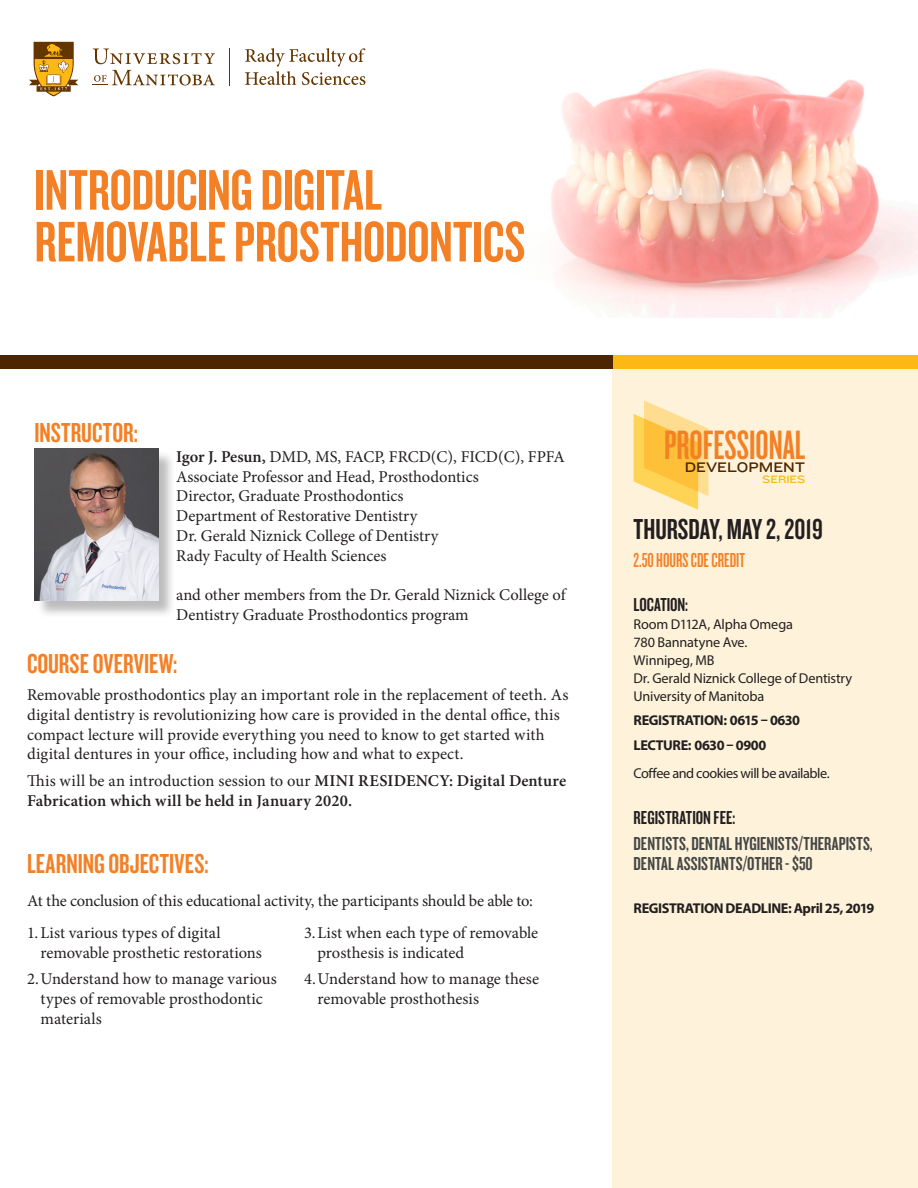
<style>
.page{position:relative;width:918px;height:1188px;background:#fff}
.page>*{position:absolute;margin:0;border:0;box-sizing:border-box;transform-origin:0 0}
.Program_Titles{font:59.4px/51.8px "Knockout 48 Featherweight";letter-spacing:-.005em;color:#f48026}
.t1{font:42.6px "Knockout 47 Bantamweight";color:#f48026}
.Paragraph_Style_1{font:30px "Knockout 48 Featherweight";color:#231f20}
.Program_Titles-2{font:28.5px "Knockout 48 Featherweight";letter-spacing:.005em;color:#f48026}
.Paragraph_Style_1-2{font:21px "Knockout 47 Bantamweight";color:#f48026}
.t2{font:19.5px "Knockout 48 Featherweight";letter-spacing:.005em;color:#454647}
.t3{font:19.5px "Knockout 48 Featherweight";letter-spacing:.005em;color:#231f20}
.Paragraph_Style_2{font:16.5px/19.8px "Minion Pro";color:#231f20}
.t4{font:600 16.5px/19.8px "Minion Pro";letter-spacing:.01em;color:#231f20}
.t5{font:14.4px "Knockout 33 Junior Heviwt";color:#4d2500}
.t6{font:14.25px/18px "Myriad Pro";letter-spacing:-.015em;color:#231f20}
.t7{font:700 14.25px "Myriad Pro";letter-spacing:-.03em;color:#231f20}
.t8{font:11.1px "Knockout 33 Junior Heviwt";color:#fcb814}
.s1{font-weight:600}
.s2{font-weight:400}
</style>
<div class="page">
<img style="left:551px;top:69px;width:367px;height:249px">
<div style="left:613px;top:355px;width:305px;height:833px;background:#fef3da"></div>
<div style="left:613px;top:355px;width:305px;height:13px;background:#fcb814"></div>
<div style="left:0;top:355px;width:613px;height:13px;background:#4d2500"></div>
<div style="left:36px;top:450px;width:140px;height:168px;background:#231f20;opacity:.3"></div>
<img style="left:34px;top:449px;width:124px;height:151px">
<svg style="left:245px;top:48px;width:120px;height:37px"></svg>
<hr style="left:230px;top:48px;width:1px;height:37px;background:#653500">
<svg style="left:93px;top:49px;width:122px;height:15px"></svg>
<svg style="left:93px;top:70px;width:122px;height:16px"></svg>
<svg style="left:29px;top:41px;width:49px;height:56px"></svg>
<svg style="left:634px;top:400px;width:74px;height:110px"></svg>
<p class="Program_Titles" style="left:34px;top:162px;width:492px">INTRODUCING DIGITAL<br>REMOVABLE PROSTHODONTICS</p>
<p class="Program_Titles-2" style="left:34px;top:415px;width:105px">INSTRUCTOR:</p>
<p class="Paragraph_Style_2" style="left:176px;top:447px;width:390px"><span class="s1">Igor J. Pesun,</span> DMD, MS, FACP, FRCD(C), FICD(C), FPFA</p>
<p class="Paragraph_Style_2" style="left:176px;top:467px;width:304px">Associate Professor and Head, Prosthodontics<br>Director, Graduate Prosthodontics</p>
<p class="Paragraph_Style_2" style="left:176px;top:506px;width:243px">Department of Restorative Dentistry</p>
<p class="Paragraph_Style_2" style="left:176px;top:526px;width:264px">Dr. Gerald Niznick College of Dentistry</p>
<p class="Paragraph_Style_2" style="left:176px;top:546px;width:212px">Rady Faculty of Health Sciences</p>
<p class="Paragraph_Style_2" style="left:176px;top:585px;width:391px">and other members from the Dr. Gerald Niznick College of<br>Dentistry Graduate Prosthodontics program</p>
<p class="Program_Titles-2" style="left:27px;top:647px;width:152px">COURSE OVERVIEW:</p>
<p class="Paragraph_Style_2" style="left:27px;top:685px;width:543px">Removable prosthodontics play an important role in the replacement of teeth. As digital dentistry is revolutionizing how care is provided in the dental office, this compact lecture will provide everything you need to know to get started with digital dentures in your office, including how and what to expect.</p>
<p class="t4" style="left:27px;top:771px;width:541px"><span class="s2">This will be an introduction session to our</span> MINI RESIDENCY: Digital Denture<br>Fabrication which will be held in January 2020.</p>
<p class="Program_Titles-2" style="left:27px;top:846px;width:183px">LEARNING OBJECTIVES:</p>
<p class="Paragraph_Style_2" style="left:27px;top:891px;width:507px">At the conclusion of this educational activity, the participants should be able to:</p>
<p class="Paragraph_Style_2" style="left:40px;top:923px;width:223px;text-indent:-14px">1. List various types of digital removable prosthetic restorations</p>
<p class="Paragraph_Style_2" style="left:40px;top:969px;width:238px;text-indent:-14px">2.Understand how to manage various types of removable prosthodontic materials</p>
<p class="Paragraph_Style_2" style="left:318px;top:923px;width:222px;text-indent:-14px">3.List when each type of removable prosthesis is indicated</p>
<p class="Paragraph_Style_2" style="left:318px;top:969px;width:223px;text-indent:-14px">4.Understand how to manage these removable prosthothesis</p>
<p class="t1" style="left:664px;top:420px;width:143px">PROFESSIONAL</p>
<p class="t5" style="left:685px;top:457px;width:122px">DEVELOPMENT</p>
<p class="t8" style="left:762px;top:472px;width:45px">SERIES</p>
<p class="Paragraph_Style_1" style="left:634px;top:511px;width:191px">THURSDAY, MAY 2, 2019</p>
<p class="Paragraph_Style_1-2" style="left:634px;top:547px;width:113px">2.50 HOURS CDE CREDIT</p>
<p class="t3" style="left:634px;top:593px;width:56px">LOCATION:</p>
<p class="t6" style="left:634px;top:615px;width:161px">Room D112A, Alpha Omega</p>
<p class="t6" style="left:634px;top:633px;width:220px">780 Bannatyne Ave.<br>Winnipeg, MB<br>Dr. Gerald Niznick College of Dentistry<br>University of Manitoba</p>
<p class="t7" style="left:634px;top:711px;width:168px">REGISTRATION: 0615 – 0630</p>
<p class="t7" style="left:634px;top:736px;width:134px">LECTURE: 0630 – 0900</p>
<p class="t6" style="left:634px;top:764px;width:198px">Coffee and cookies will be available.</p>
<p class="t3" style="left:634px;top:806px;width:103px">REGISTRATION FEE:</p>
<p class="t2" style="left:634px;top:832px;width:241px">DENTISTS, DENTAL HYGIENISTS/THERAPISTS,</p>
<p class="t2" style="left:634px;top:851px;width:181px">DENTAL ASSISTANTS/OTHER - $50</p>
<p class="t7" style="left:634px;top:899px;width:242px">REGISTRATION DEADLINE: April 25, 2019</p>
</div>
